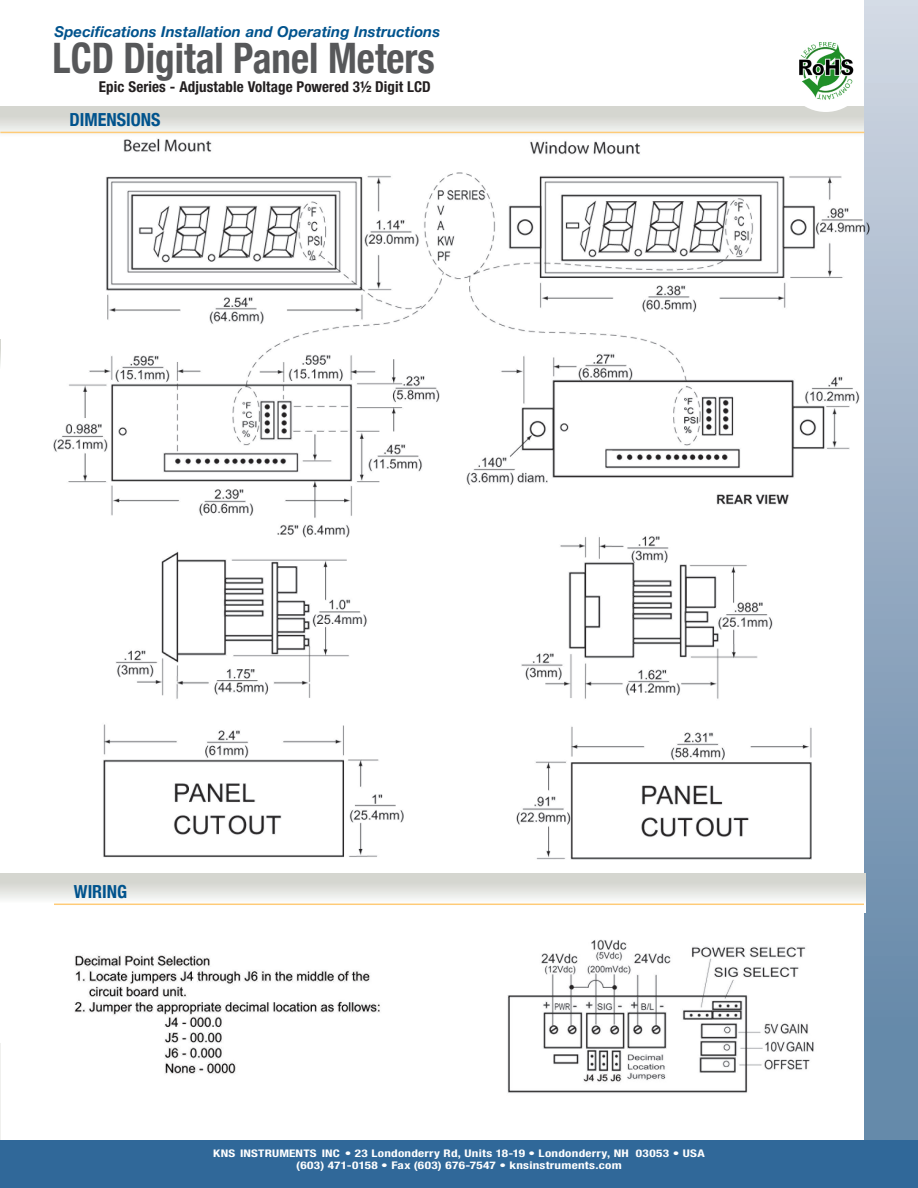
<style>
.page{position:relative;width:918px;height:1188px;background:#fff}
.page>*{position:absolute;margin:0;border:0;box-sizing:border-box;transform-origin:0 0}
.t1{font:700 condensed 42px "Helvetica Neue";color:#57585a;scale:.93 1}
.titles{font:700 condensed 18px "Helvetica Neue";color:#00538d}
.t2{font:italic 700 15px "Helvetica Neue";letter-spacing:.005em;color:#00538d}
.SUB_SUBHEAD{font:700 condensed 15px "Helvetica Neue LT Pro";letter-spacing:.005em;color:#231f20}
.t3{font:700 condensed 10.5px/12.6px "Helvetica Neue LT Pro";letter-spacing:.02em;color:#fff;text-align:center;scale:1.25 1}
.s1{font-style:inherit}
</style>
<div class="page">
<svg style="left:0;top:107px;width:864px;height:27px;background:#dfdfd9"></svg>
<svg style="left:0;top:1043px;width:1px;height:98px"></svg>
<svg style="left:0;top:339px;width:1px;height:27px"></svg>
<div style="left:784px;top:29px;width:83px;height:83px;background:#fff;border-radius:50%"></div>
<img style="left:799px;top:42px;width:55px;height:58px">
<div style="left:864px;top:0;width:54px;height:1188px;background:linear-gradient(to bottom,#d0d6e2,#567da1)"></div>
<hr style="left:0;top:132px;width:864px;height:1px;background:#fecb78">
<div style="left:0;top:1141px;width:918px;height:47px;background:#306899"></div>
<img style="left:53px;top:138px;width:816px;height:729px">
<img style="left:507px;top:940px;width:307px;height:153px">
<svg style="left:0;top:873px;width:866px;height:39px"></svg>
<img style="left:74px;top:955px;width:306px;height:119px">
<hr style="left:54px;top:904px;width:810px;height:1px;background:#fecb78">
<h3 class="t2" style="left:54px;top:20px;width:387px">Specifications Installation and Operating Instructions</h3>
<h1 class="t1" style="left:53px;top:23px;width:413px">LCD Digital Panel Meters</h1>
<p class="SUB_SUBHEAD" style="left:99px;top:78px;width:333px">Epic Series - Adjustable Voltage Powered 3½ Digit LCD</p>
<p class="titles" style="left:69px;top:105px;width:92px">DIMENSIONS</p>
<p class="titles" style="left:74px;top:877px;width:55px">WIRING</p>
<p class="t3" style="left:213px;top:1147px;width:395px"><span class="s1">KNS INSTRUMENTS INC</span> • 23 Londonderry Rd, Units 18-19 • Londonderry, NH 03053 • USA (603) 471-0158 • Fax (603) 676-7547 • knsinstruments.com</p>
</div>
